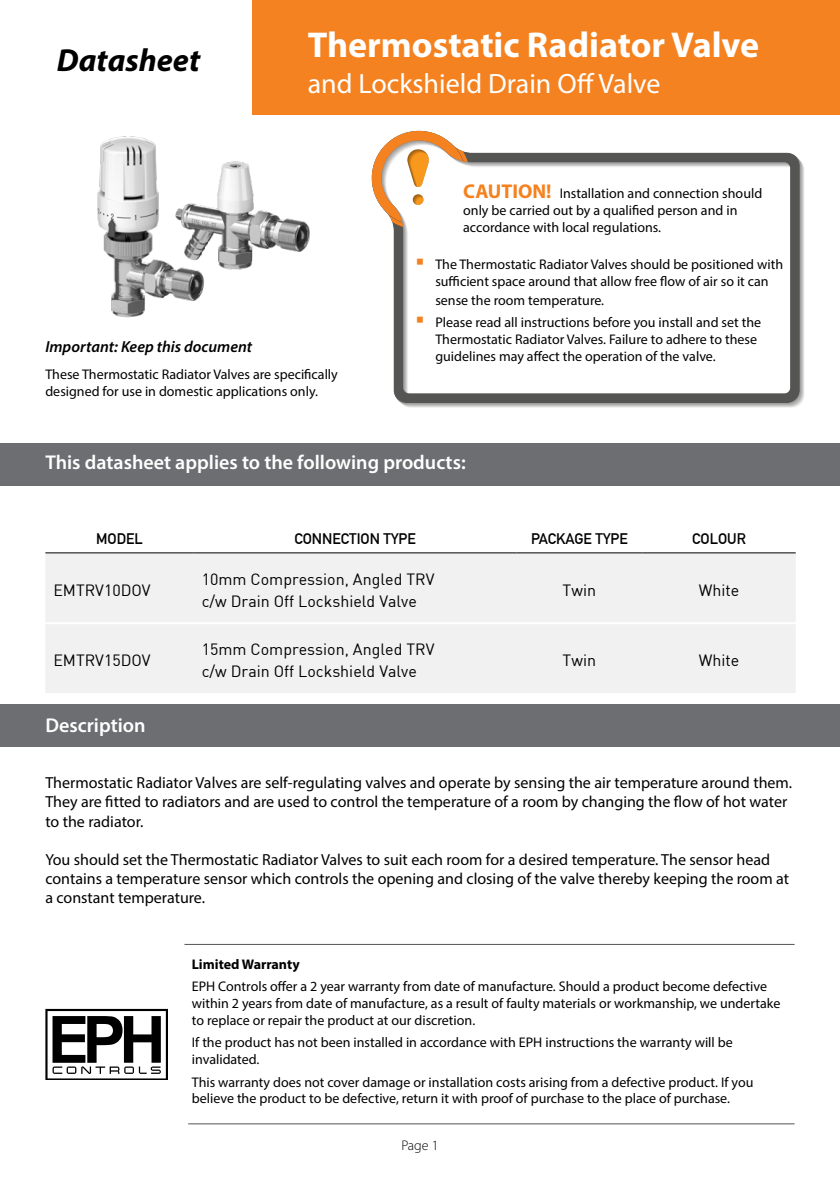
<style>
.page{position:relative;width:840px;height:1191px;background:#fff}
.page>*{position:absolute;margin:0;border:0;box-sizing:border-box;transform-origin:0 0}
.t1{font:700 36px "Myriad Pro";color:#fff}
.t2{font:italic 700 32px "Myriad Pro";color:#000}
.t3{font:28px "Myriad Pro";color:#fff}
.t4{font:600 20px "Myriad Pro";color:#fff}
.t5{font:16px/19.2px "Myriad Pro";color:#000}
.t6{font:16px/22px "DIN";color:#000}
.t7{font:italic 600 16px "Myriad Pro";color:#000}
.t8{font:700 15px "DIN Alternate";color:#000}
.t9{font:14px/16.8px "Myriad Pro";color:#000}
.t10{font:700 14px "Myriad Pro";color:#000}
.t11{font:300 14px "Myriad Pro";color:#000}
.s1{font-weight:700;font-size:20px;color:#f58220}
</style>
<div class="page">
<div style="left:252px;top:0;width:587px;height:115px;background:#f58220"></div>
<svg style="left:393px;top:152px;width:406px;height:251px"></svg>
<svg style="left:381px;top:131px;width:89px;height:98px"></svg>
<svg style="left:371px;top:131px;width:95px;height:94px"></svg>
<img style="left:97px;top:136px;width:213px;height:182px">
<div style="left:0;top:443px;width:839px;height:43px;background:#6d6e71"></div>
<div style="left:0;top:705px;width:839px;height:42px;background:#6d6e71"></div>
<div style="left:45px;top:553px;width:750px;height:69px;background:#f1f1f2"></div>
<div style="left:46px;top:624px;width:749px;height:69px;background:#f1f1f2"></div>
<hr style="left:45px;top:552px;width:149px;height:1px;background:#000">
<hr style="left:194px;top:552px;width:322px;height:1px;background:#000">
<hr style="left:516px;top:552px;width:126px;height:1px;background:#000">
<hr style="left:642px;top:552px;width:153px;height:1px;background:#000">
<svg style="left:45px;top:1009px;width:123px;height:70px"></svg>
<hr style="left:188px;top:1123px;width:606px;height:1px;background:#545454">
<hr style="left:184px;top:944px;width:610px;height:1px;background:#545454">
<svg style="left:417px;top:258px;width:5px;height:6px"></svg>
<svg style="left:417px;top:317px;width:5px;height:6px"></svg>
<h2 class="t2" style="left:57px;top:40px;width:145px">Datasheet</h2>
<p class="t7" style="left:45px;top:336px;width:208px">Important: Keep this document</p>
<h1 class="t1" style="left:307px;top:21px;width:452px">Thermostatic Radiator Valve</h1>
<h3 class="t3" style="left:307px;top:66px;width:354px">and Lockshield Drain Off Valve</h3>
<p class="t9" style="left:463px;top:185px;width:300px"><span class="s1">CAUTION!</span> Installation and connection should only be carried out by a qualified person and in accordance with local regulations.</p>
<p class="t9" style="left:435px;top:255px;width:349px">The Thermostatic Radiator Valves should be positioned with sufficient space around that allow free flow of air so it can</p>
<p class="t9" style="left:435px;top:289px;width:327px;line-height:22.4px">sense the room temperature.<br>Please read all instructions before you install and set the</p>
<p class="t9" style="left:435px;top:331px;width:323px">Thermostatic Radiator Valves. Failure to adhere to these guidelines may affect the operation of the valve.</p>
<p class="t9" style="left:45px;top:366px;width:294px">These Thermostatic Radiator Valves are specifically designed for use in domestic applications only.</p>
<h3 class="t4" style="left:45px;top:449px;width:421px">This datasheet applies to the following products:</h3>
<p class="t8" style="left:96px;top:527px;width:48px">MODEL</p>
<p class="t8" style="left:294px;top:527px;width:123px">CONNECTION TYPE</p>
<p class="t8" style="left:530px;top:527px;width:98px">PACKAGE TYPE</p>
<p class="t8" style="left:691px;top:527px;width:55px">COLOUR</p>
<p class="t6" style="left:53px;top:578px;width:99px">EMTRV10DOV</p>
<p class="t6" style="left:201px;top:567px;width:234px">10mm Compression, Angled TRV c/w Drain Off Lockshield Valve</p>
<p class="t6" style="left:562px;top:578px;width:35px">Twin</p>
<p class="t6" style="left:698px;top:578px;width:42px">White</p>
<p class="t6" style="left:53px;top:649px;width:99px">EMTRV15DOV</p>
<p class="t6" style="left:201px;top:638px;width:234px">15mm Compression, Angled TRV c/w Drain Off Lockshield Valve</p>
<p class="t6" style="left:562px;top:649px;width:35px">Twin</p>
<p class="t6" style="left:698px;top:649px;width:42px">White</p>
<h3 class="t4" style="left:45px;top:712px;width:102px">Description</h3>
<p class="t5" style="left:45px;top:773px;width:748px">Thermostatic Radiator Valves are self-regulating valves and operate by sensing the air temperature around them.<br>They are fitted to radiators and are used to control the temperature of a room by changing the flow of hot water to the radiator.</p>
<p class="t5" style="left:45px;top:849px;width:744px">You should set the Thermostatic Radiator Valves to suit each room for a desired temperature. The sensor head contains a temperature sensor which controls the opening and closing of the valve thereby keeping the room at a constant temperature.</p>
<p class="t10" style="left:192px;top:955px;width:109px">Limited Warranty</p>
<p class="t9" style="left:192px;top:978px;width:589px">EPH Controls offer a 2 year warranty from date of manufacture. Should a product become defective within 2 years from date of manufacture, as a result of faulty materials or workmanship, we undertake to replace or repair the product at our discretion.</p>
<p class="t9" style="left:192px;top:1034px;width:542px">If the product has not been installed in accordance with EPH instructions the warranty will be invalidated.</p>
<p class="t9" style="left:192px;top:1073px;width:563px">This warranty does not cover damage or installation costs arising from a defective product. If you believe the product to be defective, return it with proof of purchase to the place of purchase.</p>
<p class="t11" style="left:401px;top:1137px;width:39px">Page 1</p>
</div>
